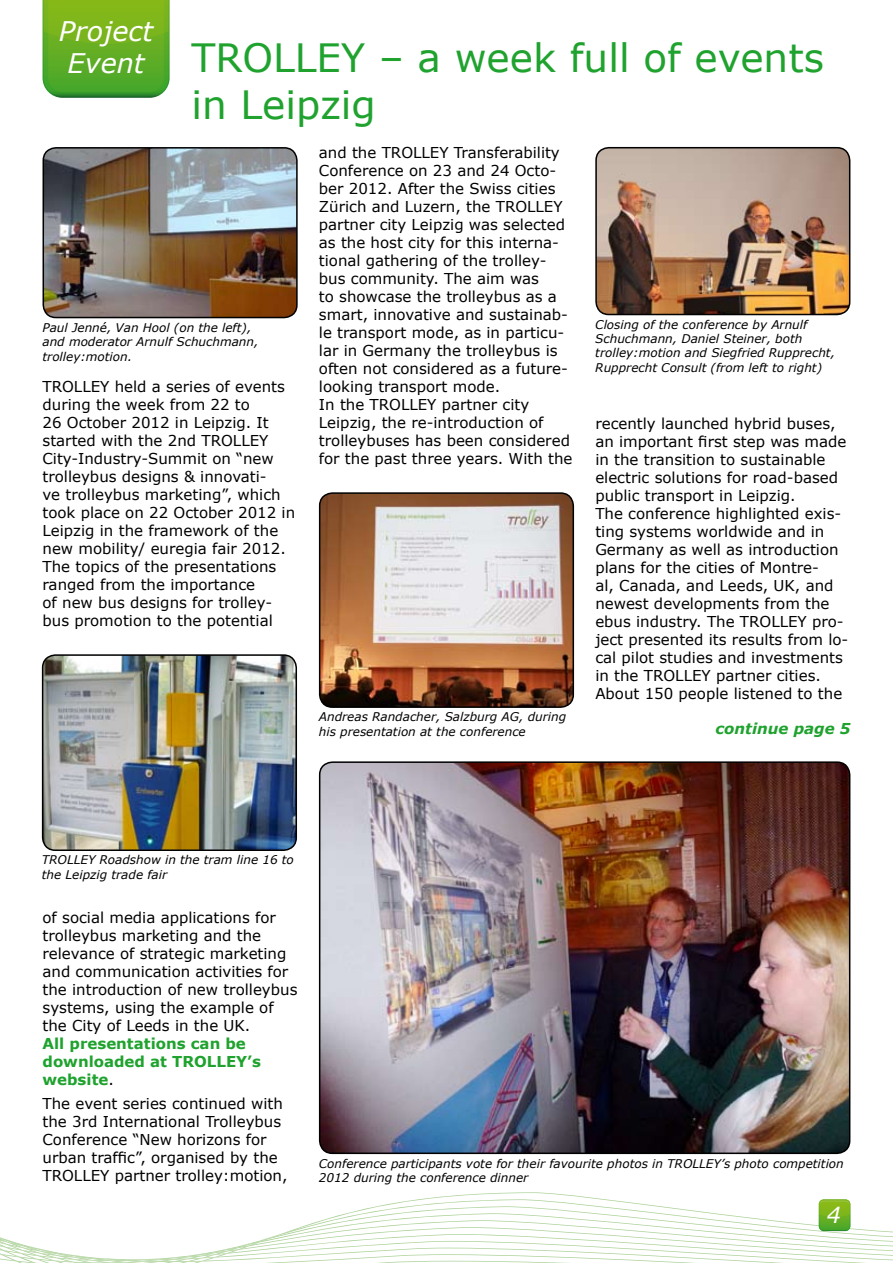
<style>
.page{position:relative;width:893px;height:1263px;background:#fff}
.page>*{position:absolute;margin:0;border:0;box-sizing:border-box;transform-origin:0 0}
.t1{font:39px/46.8px "Verdana";color:#1fa22e}
.t2{font:italic 27px "Verdana";color:#fff}
.t3{font:italic 22.2px "Verdana";color:#fff}
.t4{font:15px/18px "Verdana";color:#000}
.t5{font:700 15px/18px "Verdana";color:#1fa22e}
.t6{font:italic 700 15px "Verdana";color:#1fa22e}
.t7{font:italic 12px/14.4px "Verdana";color:#000}
.s1{font-style:italic;font-size:27px;color:#fff}
.s2{font-weight:400;color:#000}
</style>
<div class="page">
<svg style="left:0;top:1001px;width:893px;height:262px"></svg>
<svg style="left:819px;top:1199px;width:31px;height:32px"></svg>
<svg style="left:43px;top:0;width:127px;height:98px;background:#67ae26"></svg>
<img style="left:43px;top:148px;width:254px;height:170px">
<div style="left:43px;top:147px;width:255px;height:171px;border:2px solid #000;border-radius:13px"></div>
<img style="left:43px;top:655px;width:253px;height:195px">
<div style="left:42px;top:654px;width:255px;height:197px;border:2px solid #000;border-radius:13px"></div>
<img style="left:596px;top:148px;width:254px;height:166px">
<div style="left:595px;top:147px;width:255px;height:168px;border:2px solid #000;border-radius:13px"></div>
<img style="left:320px;top:493px;width:253px;height:214px">
<div style="left:319px;top:492px;width:255px;height:216px;border:2px solid #000;border-radius:13px"></div>
<img style="left:320px;top:762px;width:530px;height:391px">
<div style="left:319px;top:761px;width:531px;height:393px;border:2px solid #000;border-radius:13px"></div>
<h2 class="t2" style="left:59px;top:14px;width:96px">Project</h2>
<h1 class="t1" style="left:191px;top:35px;width:634px;text-indent:-124px"><span class="s1">Event</span> TROLLEY – a week full of events in Leipzig</h1>
<p class="t7" style="left:43px;top:320px;width:217px">Paul Jenné, Van Hool (on the left), and moderator Arnulf Schuchmann, trolley:motion.</p>
<p class="t4" style="left:43px;top:378px;width:254px">TROLLEY held a series of events during the week from 22 to<br>26 October 2012 in Leipzig. It started with the 2nd TROLLEY<br>City-Industry-Summit on “new trolleybus designs &amp; innovati-<br>ve trolleybus marketing”, which took place on 22 October 2012 in<br>Leipzig in the framework of the new mobility/ euregia fair 2012.<br>The topics of the presentations ranged from the importance<br>of new bus designs for trolley&shy;bus promotion to the potential</p>
<p class="t4" style="left:319px;top:144px;width:255px">and the TROLLEY Transferability<br>Conference on 23 and 24 Octo&shy;ber 2012. After the Swiss cities<br>Zürich and Luzern, the TROLLEY partner city Leipzig was selected as the host city for this interna&shy;tional gathering of the trolley&shy;bus community. The aim was<br>to showcase the trolleybus as a smart, innovative and sustainab&shy;le transport mode, as in particu&shy;lar in Germany the trolleybus is often not considered as a future&shy;looking transport mode.<br>In the TROLLEY partner city<br>Leipzig, the re-introduction of trolleybuses has been considered for the past three years. With the</p>
<p class="t7" style="left:319px;top:710px;width:249px">Andreas Randacher, Salzburg AG, during his presentation at the conference</p>
<p class="t7" style="left:595px;top:317px;width:241px">Closing of the conference by Arnulf Schuchmann, Daniel Steiner, both trolley:motion and Siegfried Rupprecht, Rupprecht Consult (from left to right)</p>
<p class="t4" style="left:595px;top:414px;width:255px">recently launched hybrid buses, an important first step was made in the transition to sustainable electric solutions for road-based public transport in Leipzig.<br>The conference highlighted exis&shy;ting systems worldwide and in<br>Germany as well as introduction plans for the cities of Montre-<br>al, Canada, and Leeds, UK, and newest developments from the ebus industry. The TROLLEY pro&shy;ject presented its results from lo&shy;cal pilot studies and investments in the TROLLEY partner cities.<br>About 150 people listened to the</p>
<p class="t6" style="left:715px;top:719px;width:136px">continue page 5</p>
<p class="t7" style="left:42px;top:853px;width:254px">TROLLEY Roadshow in the tram line 16 to the Leipzig trade fair</p>
<p class="t4" style="left:43px;top:909px;width:256px">of social media applications for trolleybus marketing and the relevance of strategic marketing and communication activities for the introduction of new trolleybus systems, using the example of the City of Leeds in the UK.</p>
<p class="t5" style="left:43px;top:1034px;width:220px">All presentations can be downloaded at TROLLEY’s website<span class="s2">.</span></p>
<p class="t4" style="left:43px;top:1095px;width:247px">The event series continued with the 3rd International Trolleybus<br>Conference “New horizons for urban traffic”, organised by the<br>TROLLEY partner trolley:motion,</p>
<p class="t7" style="left:319px;top:1156px;width:526px">Conference participants vote for their favourite photos in TROLLEY’s photo competition<br>2012 during the conference dinner</p>
<h3 class="t3" style="left:827px;top:1201px;width:16px">4</h3>
</div>
